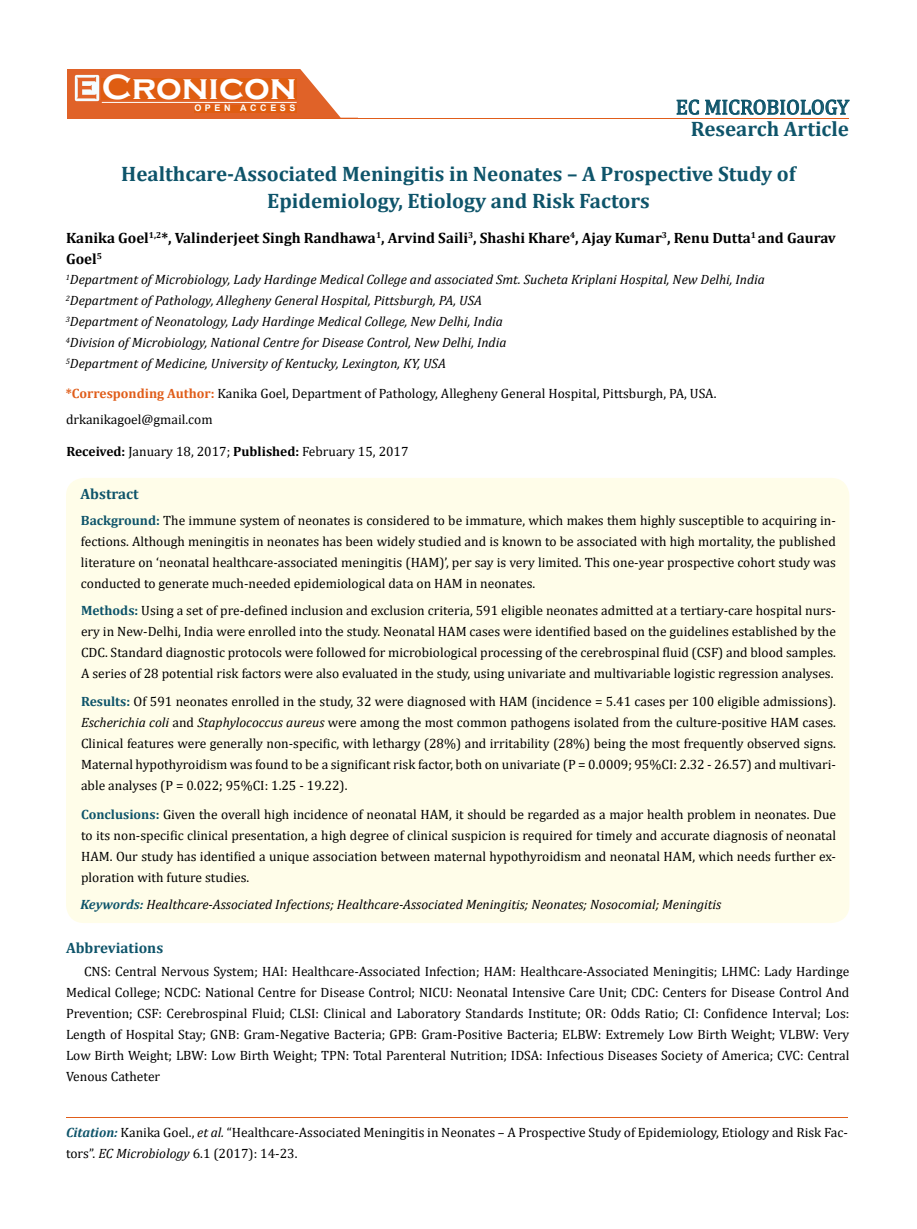
<style>
.page{position:relative;width:917px;height:1229px;background:#fff}
.page>*{position:absolute;margin:0;border:0;box-sizing:border-box;transform-origin:0 0}
.t1{font:700 36px "Copperplate Gothic";color:#fff}
.t2{font:700 21px/44.7px "Cambria";color:#0e546a}
.t3{font:21px "Cambria";color:#0e546a}
.t4{font:700 15px/21px "Cambria";color:#000}
.t5{font:700 15px "Cambria";color:#0e546a}
.t6{font:13.5px/21px "Cambria";color:#000;text-align:justify}
.t7{font:italic 13.5px/21px "Cambria";color:#000}
.t8{font:700 9px "Arial";letter-spacing:.4em;color:#fff}
.s1{font-weight:700;color:#e05d1a}
.s2{font-weight:700}
.s3{font-weight:700;color:#0e546a}
.s4{font-style:italic}
.s5{font-weight:700;font-style:italic;color:#0e546a}
</style>
<div class="page">
<div style="left:67px;top:70px;width:290px;height:49px;background:#e06228"></div>
<svg style="left:300px;top:69px;width:58px;height:49px"></svg>
<img style="left:75px;top:75px;width:24px;height:26px">
<div style="left:102px;top:79px;width:195px;height:21px;background:#df5d11"></div>
<div style="left:194px;top:105px;width:103px;height:7px;background:#df5d11"></div>
<svg style="left:676px;top:99px;width:173px;height:16px"></svg>
<hr style="left:102px;top:102px;width:194px;height:1px;background:#fff">
<hr style="left:279px;top:118px;width:569px;height:1px;background:#e05d1a">
<hr style="left:66px;top:1117px;width:781px;height:1px;background:#e05d1a">
<div style="left:66px;top:478px;width:783px;height:445px;background:#fffde9;border-radius:18px"></div>
<h1 class="t1" style="left:102px;top:68px;width:196px">Cronicon</h1>
<p class="t8" style="left:194px;top:102px;width:103px">OPEN ACCESS</p>
<h2 class="t3" style="left:675px;top:95px;width:175px">EC MICROBIOLOGY</h2>
<h2 class="t2" style="left:121px;top:106px;width:729px;text-indent:569px">Research Article<br>Healthcare-Associated Meningitis in Neonates – A Prospective Study of</h2>
<h2 class="t2" style="left:267px;top:178px;width:384px">Epidemiology, Etiology and Risk Factors</h2>
<p class="t4" style="left:66px;top:226px;width:771px">Kanika Goel<sup>1,2</sup>*, Valinderjeet Singh Randhawa<sup>1</sup>, Arvind Saili<sup>3</sup>, Shashi Khare<sup>4</sup>, Ajay Kumar<sup>3</sup>, Renu Dutta<sup>1</sup> and Gaurav<br>Goel<sup>5</sup></p>
<p class="t7" style="left:66px;top:269px;width:700px"><sup>1</sup>Department of Microbiology, Lady Hardinge Medical College and associated Smt. Sucheta Kriplani Hospital, New Delhi, India <sup>2</sup>Department of Pathology, Allegheny General Hospital, Pittsburgh, PA, USA<br><sup>3</sup>Department of Neonatology, Lady Hardinge Medical College, New Delhi, India<br><sup>4</sup>Division of Microbiology, National Centre for Disease Control, New Delhi, India<br><sup>5</sup>Department of Medicine, University of Kentucky, Lexington, KY, USA</p>
<p class="t6" style="left:66px;top:383px;width:652px"><span class="s1">*Corresponding Author:</span> Kanika Goel, Department of Pathology, Allegheny General Hospital, Pittsburgh, PA, USA.</p>
<p class="t6" style="left:66px;top:409px;width:148px">drkanikagoel@gmail.com</p>
<p class="t6" style="left:66px;top:441px;width:343px"><span class="s2">Received:</span> January 18, 2017; <span class="s2">Published:</span> February 15, 2017</p>
<p class="t5" style="left:81px;top:484px;width:60px">Abstract</p>
<p class="t6" style="left:81px;top:510px;width:756px"><span class="s3">Background:</span> The immune system of neonates is considered to be immature, which makes them highly susceptible to acquiring in&shy;fections. Although meningitis in neonates has been widely studied and is known to be associated with high mortality, the published literature on ‘neonatal healthcare-associated meningitis (HAM)’, per say is very limited. This one-year prospective cohort study was conducted to generate much-needed epidemiological data on HAM in neonates.</p>
<p class="t6" style="left:81px;top:600px;width:756px"><span class="s3">Methods:</span> Using a set of pre-defined inclusion and exclusion criteria, 591 eligible neonates admitted at a tertiary-care hospital nurs&shy;ery in New-Delhi, India were enrolled into the study. Neonatal HAM cases were identified based on the guidelines established by the CDC. Standard diagnostic protocols were followed for microbiological processing of the cerebrospinal fluid (CSF) and blood samples.<br>A series of 28 potential risk factors were also evaluated in the study, using univariate and multivariable logistic regression analyses.</p>
<p class="t6" style="left:81px;top:691px;width:756px"><span class="s3">Results:</span> Of 591 neonates enrolled in the study, 32 were diagnosed with HAM (incidence = 5.41 cases per 100 eligible admissions).<br><span class="s4">Escherichia coli</span> and <span class="s4">Staphylococcus aureus</span> were among the most common pathogens isolated from the culture-positive HAM cases.<br>Clinical features were generally non-specific, with lethargy (28%) and irritability (28%) being the most frequently observed signs.<br>Maternal hypothyroidism was found to be a significant risk factor, both on univariate (P = 0.0009; 95%CI: 2.32 - 26.57) and multivari&shy;able analyses (P = 0.022; 95%CI: 1.25 - 19.22).</p>
<p class="t6" style="left:81px;top:803px;width:756px"><span class="s3">Conclusions:</span> Given the overall high incidence of neonatal HAM, it should be regarded as a major health problem in neonates. Due to its non-specific clinical presentation, a high degree of clinical suspicion is required for timely and accurate diagnosis of neonatal HAM. Our study has identified a unique association between maternal hypothyroidism and neonatal HAM, which needs further ex&shy;ploration with future studies.</p>
<p class="t7" style="left:80px;top:893px;width:642px"><span class="s3">Keywords:</span> Healthcare-Associated Infections; Healthcare-Associated Meningitis; Neonates; Nosocomial; Meningitis</p>
<p class="t5" style="left:66px;top:937px;width:99px">Abbreviations</p>
<p class="t6" style="left:66px;top:960px;width:785px;text-indent:18px">CNS: Central Nervous System; HAI: Healthcare-Associated Infection; HAM: Healthcare-Associated Meningitis; LHMC: Lady Hardinge Medical College; NCDC: National Centre for Disease Control; NICU: Neonatal Intensive Care Unit; CDC: Centers for Disease Control And Prevention; CSF: Cerebrospinal Fluid; CLSI: Clinical and Laboratory Standards Institute; OR: Odds Ratio; CI: Confidence Interval; Los:<br>Length of Hospital Stay; GNB: Gram-Negative Bacteria; GPB: Gram-Positive Bacteria; ELBW: Extremely Low Birth Weight; VLBW: Very Low Birth Weight; LBW: Low Birth Weight; TPN: Total Parenteral Nutrition; IDSA: Infectious Diseases Society of America; CVC: Central Venous Catheter</p>
<p class="t6" style="left:66px;top:1121px;width:783px"><span class="s5">Citation:</span> Kanika Goel., <span class="s4">et al.</span> “Healthcare-Associated Meningitis in Neonates – A Prospective Study of Epidemiology, Etiology and Risk Fac&shy;tors”. <span class="s4">EC Microbiology</span> 6.1 (2017): 14-23.</p>
</div>
